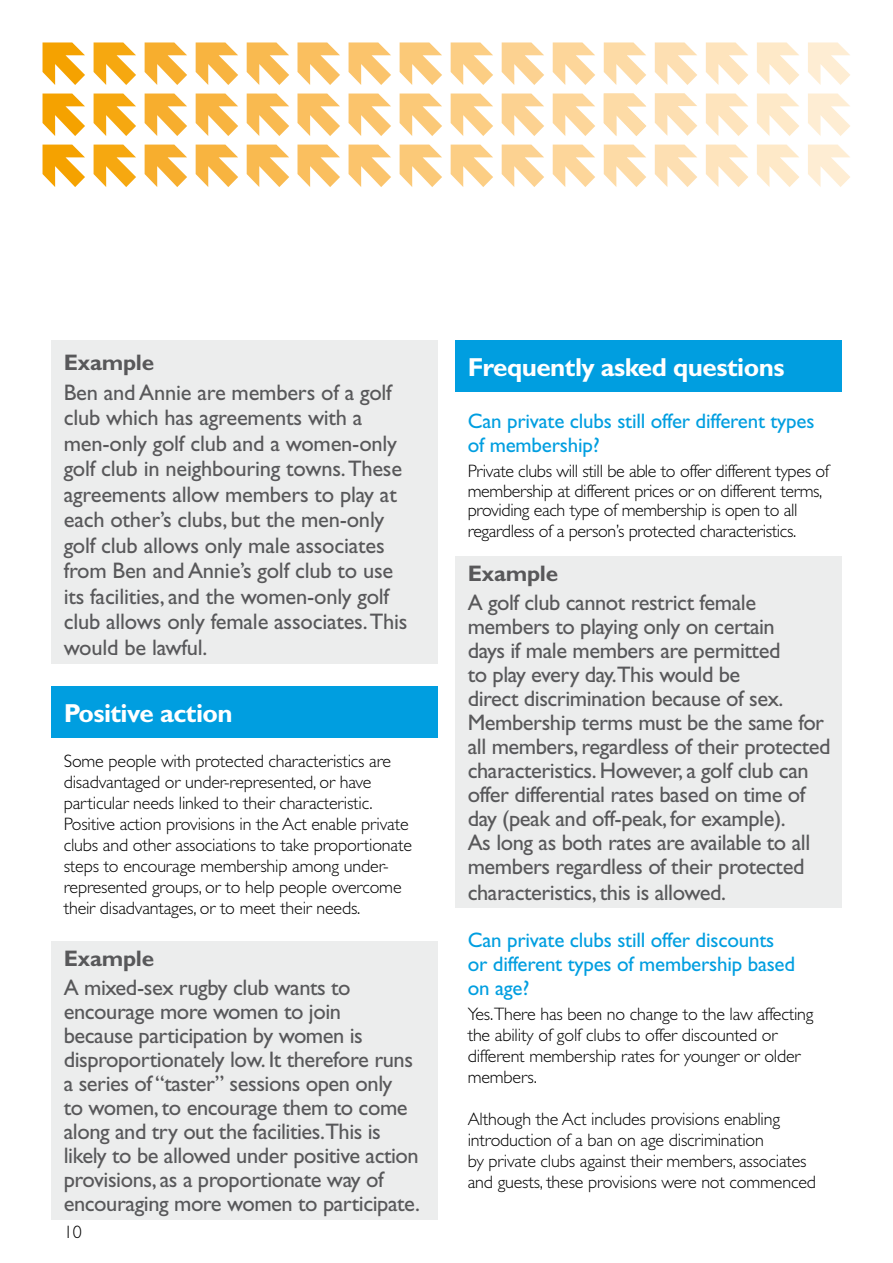
<style>
.page{position:relative;width:893px;height:1263px;background:#fff}
.page>*{position:absolute;margin:0;border:0;box-sizing:border-box;transform-origin:0 0}
.t1{font:700 26.1px "Gill Sans";letter-spacing:-.02em;color:#fff}
.t2{font:22.5px/24.2px "Gill Sans";letter-spacing:-.02em;color:#58585a}
.t3{font:700 22.5px "Gill Sans";letter-spacing:-.01em;color:#58585a}
.t4{font:21px/24px "Gill Sans";letter-spacing:-.01em;color:#009ee0}
.t5{font:300 18px/21px "Gill Sans";letter-spacing:-.01em;color:#000}
</style>
<div class="page">
<svg style="left:297px;top:42px;width:43px;height:43px"></svg>
<svg style="left:297px;top:94px;width:43px;height:42px"></svg>
<svg style="left:297px;top:145px;width:43px;height:42px"></svg>
<svg style="left:349px;top:42px;width:42px;height:43px"></svg>
<svg style="left:349px;top:94px;width:42px;height:42px"></svg>
<svg style="left:349px;top:145px;width:42px;height:42px"></svg>
<svg style="left:400px;top:42px;width:42px;height:43px"></svg>
<svg style="left:400px;top:94px;width:42px;height:42px"></svg>
<svg style="left:400px;top:145px;width:42px;height:42px"></svg>
<svg style="left:451px;top:42px;width:42px;height:43px"></svg>
<svg style="left:451px;top:94px;width:42px;height:42px"></svg>
<svg style="left:451px;top:145px;width:42px;height:42px"></svg>
<svg style="left:502px;top:42px;width:42px;height:43px"></svg>
<svg style="left:502px;top:94px;width:42px;height:42px"></svg>
<svg style="left:502px;top:145px;width:42px;height:42px"></svg>
<svg style="left:553px;top:42px;width:42px;height:43px"></svg>
<svg style="left:553px;top:94px;width:42px;height:42px"></svg>
<svg style="left:553px;top:145px;width:42px;height:42px"></svg>
<svg style="left:604px;top:42px;width:42px;height:43px"></svg>
<svg style="left:604px;top:145px;width:42px;height:42px"></svg>
<svg style="left:655px;top:42px;width:42px;height:43px"></svg>
<svg style="left:655px;top:145px;width:42px;height:42px"></svg>
<svg style="left:706px;top:42px;width:42px;height:43px"></svg>
<svg style="left:706px;top:94px;width:42px;height:42px"></svg>
<svg style="left:706px;top:145px;width:42px;height:42px"></svg>
<svg style="left:757px;top:42px;width:42px;height:43px"></svg>
<svg style="left:757px;top:94px;width:42px;height:42px"></svg>
<svg style="left:757px;top:145px;width:42px;height:42px"></svg>
<svg style="left:808px;top:42px;width:42px;height:43px"></svg>
<svg style="left:808px;top:94px;width:42px;height:42px"></svg>
<svg style="left:808px;top:145px;width:42px;height:42px"></svg>
<svg style="left:43px;top:42px;width:42px;height:43px"></svg>
<svg style="left:43px;top:94px;width:42px;height:42px"></svg>
<svg style="left:43px;top:145px;width:42px;height:42px"></svg>
<svg style="left:94px;top:42px;width:42px;height:43px"></svg>
<svg style="left:94px;top:94px;width:42px;height:42px"></svg>
<svg style="left:94px;top:145px;width:42px;height:42px"></svg>
<svg style="left:145px;top:42px;width:42px;height:43px"></svg>
<svg style="left:145px;top:94px;width:42px;height:42px"></svg>
<svg style="left:145px;top:145px;width:42px;height:42px"></svg>
<svg style="left:196px;top:42px;width:42px;height:43px"></svg>
<svg style="left:196px;top:94px;width:42px;height:42px"></svg>
<svg style="left:196px;top:145px;width:42px;height:42px"></svg>
<svg style="left:247px;top:42px;width:42px;height:43px"></svg>
<svg style="left:247px;top:94px;width:42px;height:42px"></svg>
<svg style="left:247px;top:145px;width:42px;height:42px"></svg>
<svg style="left:604px;top:94px;width:42px;height:42px"></svg>
<svg style="left:655px;top:93px;width:42px;height:43px"></svg>
<div style="left:51px;top:340px;width:387px;height:323px;background:#eceded"></div>
<div style="left:51px;top:686px;width:387px;height:51px;background:#009ee0"></div>
<div style="left:51px;top:941px;width:387px;height:278px;background:#eceded"></div>
<div style="left:455px;top:340px;width:387px;height:51px;background:#009ee0"></div>
<div style="left:455px;top:556px;width:387px;height:352px;background:#eceded"></div>
<h4 class="t3" style="left:64px;top:349px;width:92px">Example</h4>
<p class="t2" style="left:64px;top:380px;width:345px;line-height:25.5px">Ben and Annie are members of a golf club which has agreements with a men-only golf club and a women-only golf club in neighbouring towns. These agreements allow members to play at each other’s clubs, but the men-only golf club allows only male associates from Ben and Annie’s golf club to use its facilities, and the women-only golf club allows only female associates. This would be lawful.</p>
<h3 class="t1" style="left:64px;top:697px;width:170px">Positive action</h3>
<p class="t5" style="left:64px;top:750px;width:350px">Some people with protected characteristics are disadvantaged or under-represented, or have particular needs linked to their characteristic.<br>Positive action provisions in the Act enable private clubs and other associations to take proportionate steps to encourage membership among under&shy;represented groups, or to help people overcome their disadvantages, or to meet their needs.</p>
<h4 class="t3" style="left:64px;top:945px;width:92px">Example</h4>
<p class="t2" style="left:64px;top:975px;width:358px">A mixed-sex rugby club wants to encourage more women to join<br>because participation by women is disproportionately low. It therefore runs a series of “taster” sessions open only<br>to women, to encourage them to come along and try out the facilities.This is likely to be allowed under positive action provisions, as a proportionate way of encouraging more women to participate.</p>
<p class="t5" style="left:64px;top:1222px;width:19px">10</p>
<h3 class="t1" style="left:468px;top:351px;width:318px">Frequently asked questions</h3>
<h5 class="t4" style="left:468px;top:409px;width:348px">Can private clubs still offer different types of membership?</h5>
<p class="t5" style="left:468px;top:461px;width:363px;line-height:20px">Private clubs will still be able to offer different types of membership at different prices or on different terms, providing each type of membership is open to all regardless of a person’s protected characteristics.</p>
<h4 class="t3" style="left:468px;top:560px;width:92px">Example</h4>
<p class="t2" style="left:468px;top:590px;width:364px">A golf club cannot restrict female members to playing only on certain<br>days if male members are permitted<br>to play every day.This would be<br>direct discrimination because of sex.<br>Membership terms must be the same for all members, regardless of their protected characteristics. However, a golf club can offer differential rates based on time of day (peak and off-peak, for example).<br>As long as both rates are available to all members regardless of their protected characteristics, this is allowed.</p>
<h5 class="t4" style="left:468px;top:928px;width:329px">Can private clubs still offer discounts or different types of membership based on age?</h5>
<p class="t5" style="left:468px;top:1004px;width:347px">Yes.There has been no change to the law affecting the ability of golf clubs to offer discounted or different membership rates for younger or older members.</p>
<p class="t5" style="left:468px;top:1109px;width:350px">Although the Act includes provisions enabling introduction of a ban on age discrimination<br>by private clubs against their members, associates and guests, these provisions were not commenced</p>
</div>
